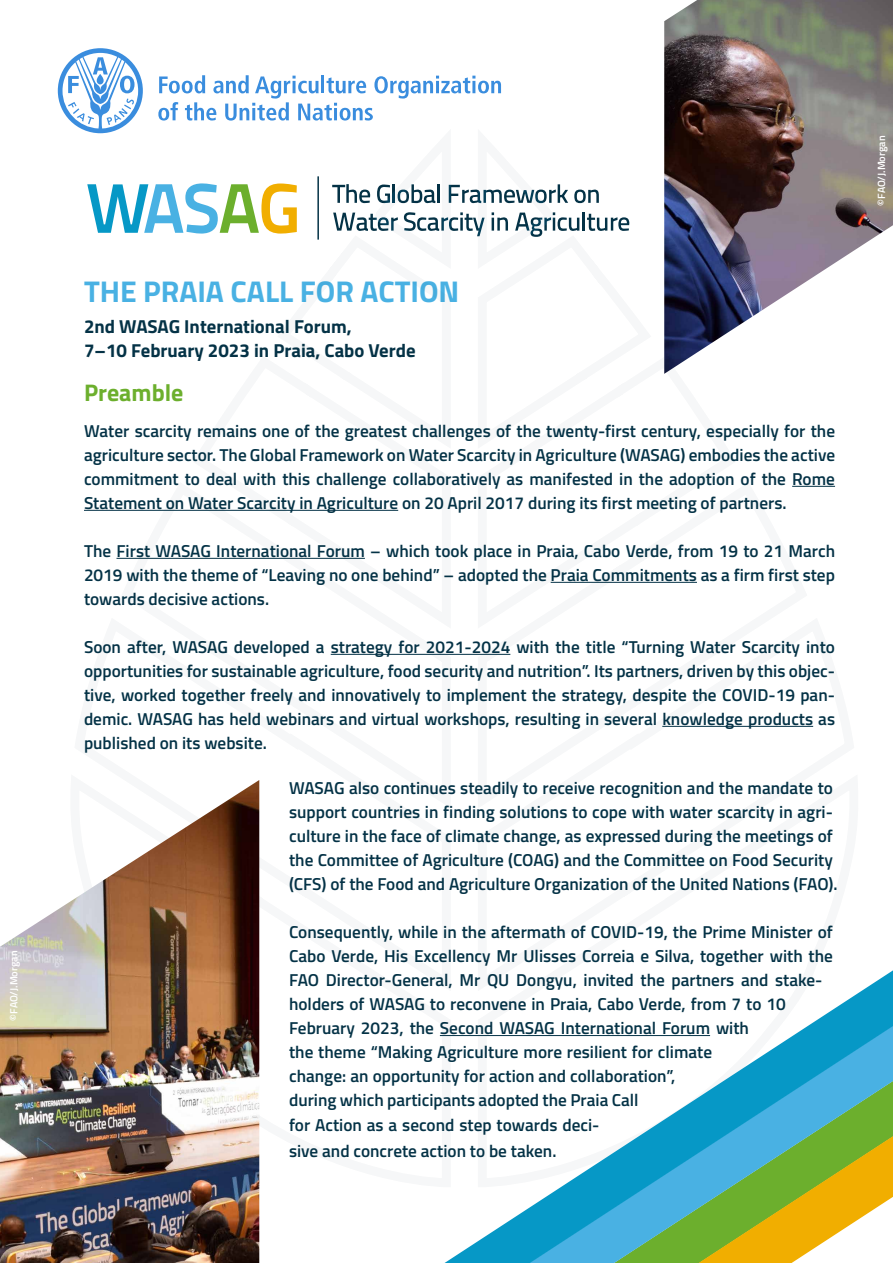
<style>
.page{position:relative;width:893px;height:1263px;background:#fff}
.page>*{position:absolute;margin:0;border:0;box-sizing:border-box;transform-origin:0 0}
.t1{font:700 30px "Titillium Web";color:#49b1e3}
.t2{font:700 24px "Titillium Web";color:#6caf2d}
.t3{font:700 18.75px/24px "Titillium Web";color:#043246}
.t4{font:600 17.25px/24px "Titillium Web";color:#043246;text-align:justify}
.t5{font:600 10.5px "Titillium Web";letter-spacing:-.005em;color:#fff}
</style>
<div class="page">
<hr style="left:792px;top:486px;width:43px;height:1px;background:#043246">
<hr style="left:84px;top:510px;width:314px;height:1px;background:#043246">
<hr style="left:331px;top:654px;width:179px;height:1px;background:#043246">
<svg style="left:116px;top:509px;width:339px;height:146px"></svg>
<svg style="left:473px;top:485px;width:340px;height:242px"></svg>
<svg style="left:58px;top:48px;width:572px;height:192px"></svg>
<img style="left:0;top:780px;width:259px;height:483px">
<img style="left:664px;top:0;width:229px;height:374px">
<svg style="left:182px;top:963px;width:711px;height:300px"></svg>
<p class="t5" style="left:6px;top:1020px;width:71px;rotate:-90deg">©FAO/J.Morgan</p>
<h1 class="t1" style="left:84px;top:269px;width:377px">THE PRAIA CALL FOR ACTION</h1>
<p class="t3" style="left:84px;top:314px;width:333px">2nd WASAG International Forum,<br>7–10 February 2023 in Praia, Cabo Verde</p>
<h2 class="t2" style="left:84px;top:375px;width:101px">Preamble</h2>
<p class="t4" style="left:84px;top:418px;width:753px">Water scarcity remains one of the greatest challenges of the twenty-first century, especially for the agriculture sector. The Global Framework on Water Scarcity in Agriculture (WASAG) embodies the active commitment to deal with this challenge collaboratively as manifested in the adoption of the Rome Statement on Water Scarcity in Agriculture on 20 April 2017 during its first meeting of partners.</p>
<p class="t4" style="left:84px;top:538px;width:753px">The First WASAG International Forum – which took place in Praia, Cabo Verde, from 19 to 21 March 2019 with the theme of “Leaving no one behind” – adopted the Praia Commitments as a firm first step towards decisive actions.</p>
<p class="t4" style="left:84px;top:634px;width:753px">Soon after, WASAG developed a strategy for 2021-2024 with the title “Turning Water Scarcity into opportunities for sustainable agriculture, food security and nutrition”. Its partners, driven by this objec&shy;tive, worked together freely and innovatively to implement the strategy, despite the COVID-19 pan&shy;demic. WASAG has held webinars and virtual workshops, resulting in several knowledge products as published on its website.</p>
<p class="t4" style="left:289px;top:775px;width:550px;text-align:left">WASAG also continues steadily to receive recognition and the mandate to support countries in finding solutions to cope with water scarcity in agri&shy;culture in the face of climate change, as expressed during the meetings of the Committee of Agriculture (COAG) and the Committee on Food Security (CFS) of the Food and Agriculture Organization of the United Nations (FAO).</p>
<p class="t4" style="left:289px;top:919px;width:545px;text-align:left">Consequently, while in the aftermath of COVID-19, the Prime Minister of Cabo Verde, His Excellency Mr Ulisses Correia e Silva, together with the FAO Director-General, Mr QU Dongyu, invited the partners and stake&shy;holders of WASAG to reconvene in Praia, Cabo Verde, from 7 to 10<br>February 2023, the Second WASAG International Forum with<br>the theme “Making Agriculture more resilient for climate<br>change: an opportunity for action and collaboration”,<br>during which participants adopted the Praia Call<br>for Action as a second step towards deci-<br>sive and concrete action to be taken.</p>
<p class="t5" style="left:873px;top:206px;width:71px;rotate:-90deg">©FAO/J.Morgan</p>
</div>
